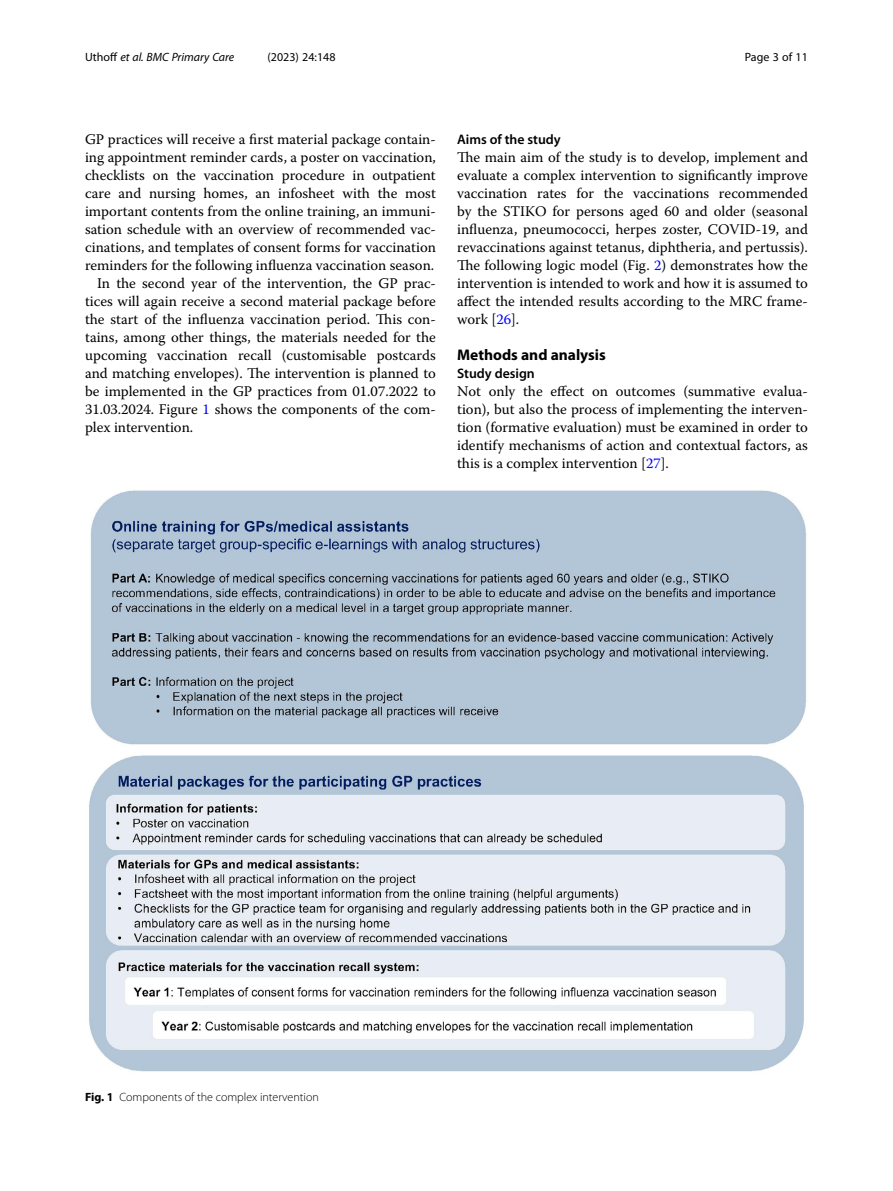
<style>
.page{position:relative;width:893px;height:1191px;background:#fff}
.page>*{position:absolute;margin:0;border:0;box-sizing:border-box;transform-origin:0 0}
.Head_1{font:700 15.45px "Myriad Pro";color:#000}
.Body_Text_Indent{font:14.7px/18px "Warnock Pro";color:#000;text-align:justify}
.Body_Text{font:14.7px/18px "Warnock Pro";color:#000;text-align:justify}
.Head_2{font:600 13.8px "Myriad Pro";color:#000}
.Head_2_After_1{font:600 13.8px "Myriad Pro";color:#000}
.Figure_Caption{font:300 12px "Myriad Pro";color:#000}
.t1{font:italic 12px "Myriad Pro";color:#000}
.t2{font:12px "Myriad Pro";color:#000}
.s1{font-style:normal}
.s2{color:#00f}
.s3{font-weight:700}
</style>
<div class="page">
<img style="left:89px;top:490px;width:717px;height:582px">
<p class="t1" style="left:85px;top:50px;width:151px"><span class="s1">Uthoff</span> et al. BMC Primary Care</p>
<p class="t2" style="left:267px;top:50px;width:70px">(2023) 24:148</p>
<p class="t2" style="left:745px;top:50px;width:65px">Page 3 of 11</p>
<p class="Body_Text_Indent" style="left:85px;top:130px;width:352px">GP practices will receive a first material package contain&shy;ing appointment reminder cards, a poster on vaccination, checklists on the vaccination procedure in outpatient care and nursing homes, an infosheet with the most important contents from the online training, an immuni&shy;sation schedule with an overview of recommended vac&shy;cinations, and templates of consent forms for vaccination reminders for the following influenza vaccination season.</p>
<p class="Body_Text_Indent" style="left:85px;top:274px;width:352px;text-indent:12px">In the second year of the intervention, the GP prac&shy;tices will again receive a second material package before the start of the influenza vaccination period. This con&shy;tains, among other things, the materials needed for the upcoming vaccination recall (customisable postcards and matching envelopes). The intervention is planned to be implemented in the GP practices from 01.07.2022 to 31.03.2024. Figure <span class="s2">1</span> shows the components of the com&shy;plex intervention.</p>
<p class="Head_2" style="left:457px;top:131px;width:105px">Aims of the study</p>
<p class="Body_Text" style="left:457px;top:148px;width:352px">The main aim of the study is to develop, implement and evaluate a complex intervention to significantly improve vaccination rates for the vaccinations recommended by the STIKO for persons aged 60 and older (seasonal influenza, pneumococci, herpes zoster, COVID-19, and revaccinations against tetanus, diphtheria, and pertussis).<br>The following logic model (Fig. <span class="s2">2</span>) demonstrates how the intervention is intended to work and how it is assumed to affect the intended results according to the MRC frame&shy;work [<span class="s2">26</span>].</p>
<p class="Head_1" style="left:457px;top:345px;width:150px">Methods and analysis</p>
<p class="Head_2_After_1" style="left:457px;top:365px;width:79px">Study design</p>
<p class="Body_Text" style="left:457px;top:382px;width:352px">Not only the effect on outcomes (summative evalua&shy;tion), but also the process of implementing the interven&shy;tion (formative evaluation) must be examined in order to identify mechanisms of action and contextual factors, as this is a complex intervention [<span class="s2">27</span>].</p>
<p class="Figure_Caption" style="left:85px;top:1090px;width:235px"><span class="s3">Fig. 1</span> Components of the complex intervention</p>
</div>
